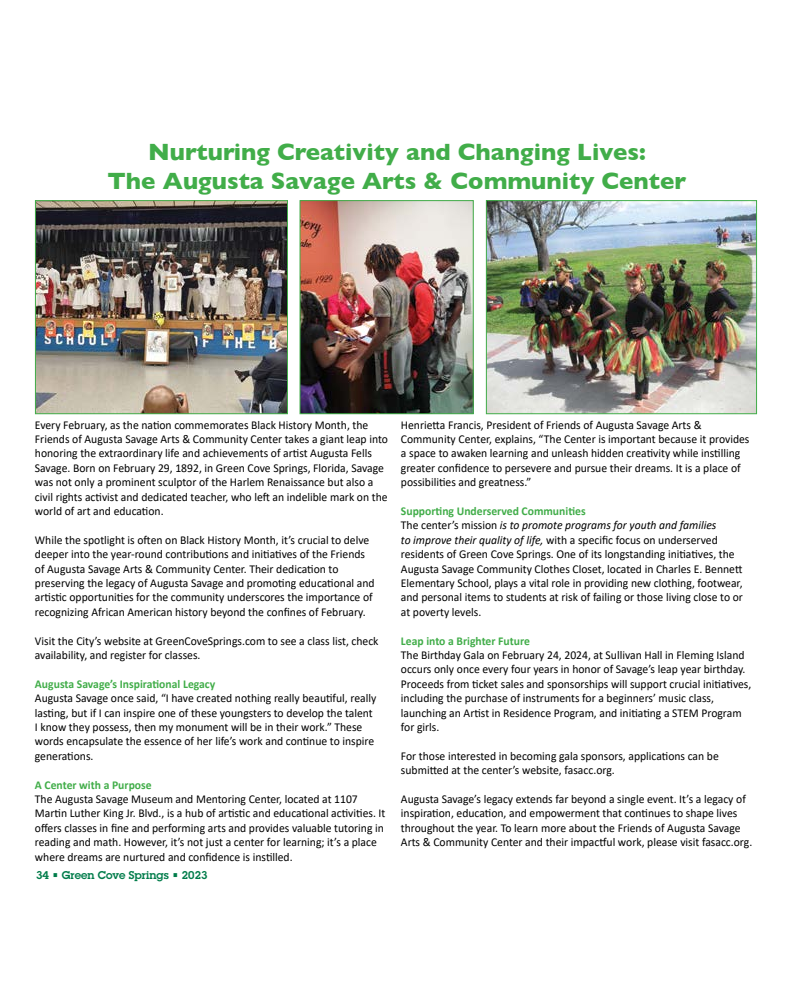
<style>
.page{position:relative;width:792px;height:1008px;background:#fff}
.page>*{position:absolute;margin:0;border:0;box-sizing:border-box;transform-origin:0 0}
.t1{font:700 24px/28.8px "Gill Sans";color:#41ad49;text-align:center}
.t2{font:12px/14.4px "Calibri";color:#000}
.t3{font:700 12px "Calibri";color:#41ad49}
.t4{font:600 11px "Lubalin Graph Std";color:#007c4a}
.s1{font-weight:700;color:#41ad49}
.s2{font-style:italic}
</style>
<div class="page">
<img style="left:37px;top:202px;width:249px;height:210px">
<div style="left:35px;top:200px;width:253px;height:214px;border:1px solid #41ad49"></div>
<img style="left:302px;top:202px;width:170px;height:210px">
<div style="left:300px;top:200px;width:174px;height:214px;border:1px solid #41ad49"></div>
<img style="left:488px;top:202px;width:267px;height:210px">
<div style="left:486px;top:200px;width:271px;height:214px;border:1px solid #41ad49"></div>
<h1 class="t1" style="left:108px;top:137px;width:580px">Nurturing Creativity and Changing Lives:<br>The Augusta Savage Arts &amp; Community Center</h1>
<p class="t2" style="left:35px;top:417px;width:355px">Every February, as the nation commemorates Black History Month, the Friends of Augusta Savage Arts &amp; Community Center takes a giant leap into honoring the extraordinary life and achievements of artist Augusta Fells Savage. Born on February 29, 1892, in Green Cove Springs, Florida, Savage was not only a prominent sculptor of the Harlem Renaissance but also a civil rights activist and dedicated teacher, who left an indelible mark on the world of art and education.</p>
<p class="t2" style="left:35px;top:532px;width:341px">While the spotlight is often on Black History Month, it’s crucial to delve deeper into the year-round contributions and initiatives of the Friends of Augusta Savage Arts &amp; Community Center. Their dedication to preserving the legacy of Augusta Savage and promoting educational and artistic opportunities for the community underscores the importance of recognizing African American history beyond the confines of February.</p>
<p class="t2" style="left:35px;top:633px;width:345px">Visit the City’s website at GreenCoveSprings.com to see a class list, check availability, and register for classes.</p>
<p class="t3" style="left:35px;top:675px;width:182px">Augusta Savage’s Inspirational Legacy</p>
<p class="t2" style="left:35px;top:691px;width:343px">Augusta Savage once said, “I have created nothing really beautiful, really lasting, but if I can inspire one of these youngsters to develop the talent I know they possess, then my monument will be in their work.” These words encapsulate the essence of her life’s work and continue to inspire generations.</p>
<p class="t3" style="left:35px;top:776px;width:118px">A Center with a Purpose</p>
<p class="t2" style="left:35px;top:792px;width:352px">The Augusta Savage Museum and Mentoring Center, located at 1107<br>Martin Luther King Jr. Blvd., is a hub of artistic and educational activities. It offers classes in fine and performing arts and provides valuable tutoring in reading and math. However, it’s not just a center for learning; it’s a place where dreams are nurtured and confidence is instilled.</p>
<p class="t4" style="left:36px;top:868px;width:173px">34 • Green Cove Springs • 2023</p>
<p class="t2" style="left:401px;top:417px;width:350px">Henrietta Francis, President of Friends of Augusta Savage Arts &amp; Community Center, explains, “The Center is important because it provides a space to awaken learning and unleash hidden creativity while instilling greater confidence to persevere and pursue their dreams. It is a place of possibilities and greatness.”</p>
<p class="t2" style="left:401px;top:504px;width:344px"><span class="s1">Supporting Underserved Communities<br></span>The center’s mission <span class="s2">is to promote programs for youth and families<br>to improve their quality of life,</span> with a specific focus on underserved residents of Green Cove Springs. One of its longstanding initiatives, the Augusta Savage Community Clothes Closet, located in Charles E. Bennett Elementary School, plays a vital role in providing new clothing, footwear, and personal items to students at risk of failing or those living close to or at poverty levels.</p>
<p class="t3" style="left:401px;top:632px;width:131px">Leap into a Brighter Future</p>
<p class="t2" style="left:401px;top:648px;width:352px">The Birthday Gala on February 24, 2024, at Sullivan Hall in Fleming Island occurs only once every four years in honor of Savage’s leap year birthday.<br>Proceeds from ticket sales and sponsorships will support crucial initiatives, including the purchase of instruments for a beginners’ music class, launching an Artist in Residence Program, and initiating a STEM Program for girls.</p>
<p class="t2" style="left:401px;top:748px;width:319px">For those interested in becoming gala sponsors, applications can be submitted at the center’s website, fasacc.org.</p>
<p class="t2" style="left:401px;top:792px;width:353px">Augusta Savage’s legacy extends far beyond a single event. It’s a legacy of inspiration, education, and empowerment that continues to shape lives throughout the year. To learn more about the Friends of Augusta Savage Arts &amp; Community Center and their impactful work, please visit fasacc.org.</p>
</div>
